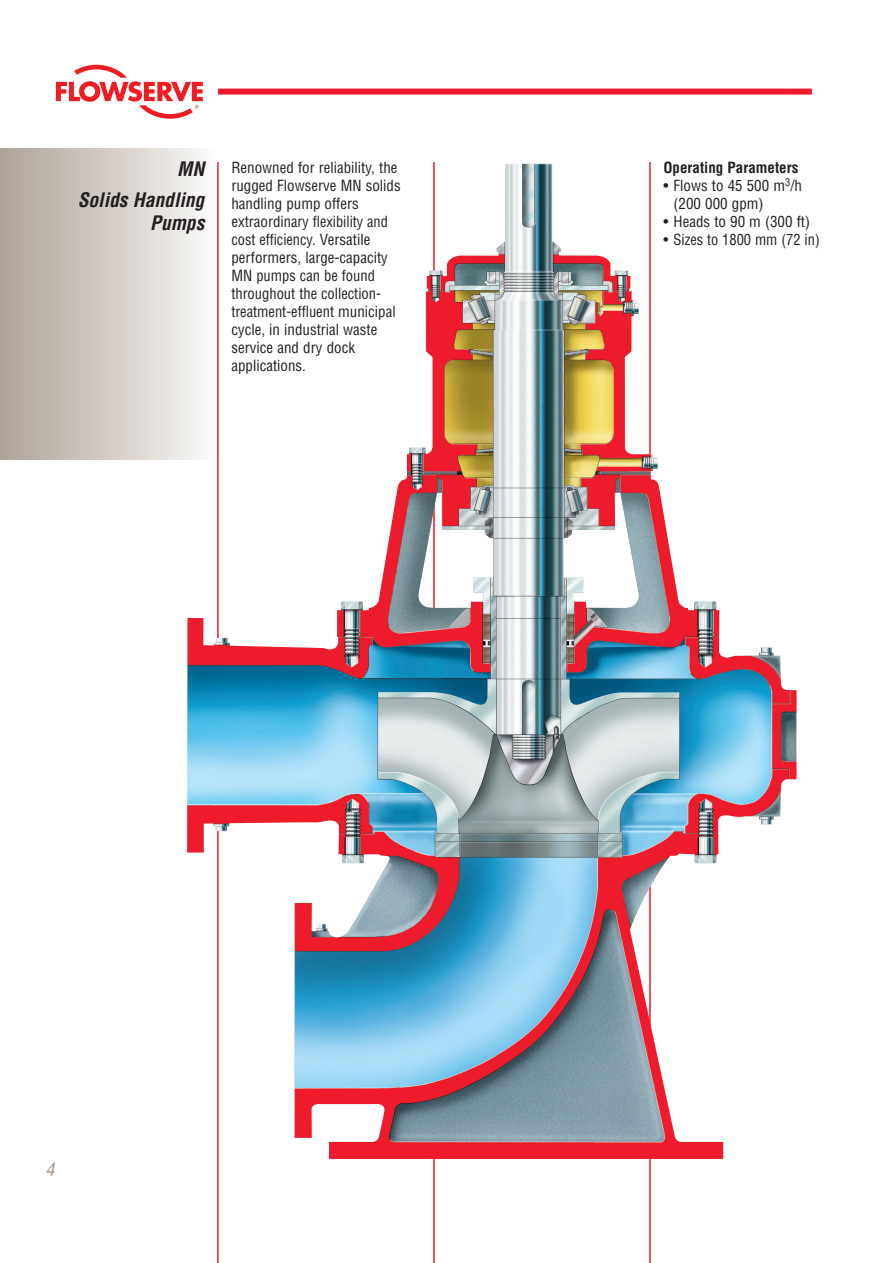
<style>
.page{position:relative;width:893px;height:1263px;background:#fff}
.page>*{position:absolute;margin:0;border:0;box-sizing:border-box;transform-origin:0 0}
.L3__Page_Title{font:italic 700 condensed 19.5px "Helvetica LT Std";color:#231f20}
.L4__PageTitle____083{font:italic 700 condensed 19.5px "Helvetica LT Std";color:#231f20}
.L13__Page_Numbers_Le{font:italic condensed 18px "Helvetica LT Std";color:#a1968b}
.L1__Body_Copy{font:condensed 15px/18px "Helvetica LT Std";color:#231f20}
.L1a__Body_Bulleted{font:condensed 15px/18px "Helvetica LT Std";color:#231f20}
.L1a__Body_Bulleted-2{font:condensed 15px "Helvetica LT Std";color:#231f20;scale:.96 1}
.L2__Subhead{font:700 condensed 15px "Helvetica LT Std";color:#231f20}
</style>
<div class="page">
<div style="left:0;top:148px;width:218px;height:311px;background:linear-gradient(to right,#aea297,#fbfaf9)"></div>
<hr style="left:433px;top:162px;width:2px;height:1101px;background:#ee1d23">
<hr style="left:649px;top:162px;width:2px;height:1101px;background:#ee1d23">
<hr style="left:217px;top:162px;width:2px;height:1101px;background:#ee1d23">
<img style="left:187px;top:164px;width:609px;height:995px">
<svg style="left:56px;top:65px;width:147px;height:54px"></svg>
<div style="left:218px;top:89px;width:594px;height:6px;background:#ee1b2c"></div>
<div style="left:231px;top:162px;width:176px;height:228px;background:#fff"></div>
<div style="left:663px;top:162px;width:167px;height:185px;background:#fff"></div>
<p class="L4__PageTitle____083" style="left:177px;top:157px;width:29px">MN</p>
<p class="L3__Page_Title" style="left:78px;top:188px;width:128px">Solids Handling</p>
<p class="L3__Page_Title" style="left:150px;top:211px;width:56px">Pumps</p>
<p class="L1__Body_Copy" style="left:231px;top:158px;width:171px">Renowned for reliability, the rugged Flowserve MN solids handling pump offers extraordinary flexibility and cost efficiency. Versatile performers, large-capacity<br>MN pumps can be found throughout the collection&shy;treatment-effluent municipal cycle, in industrial waste service and dry dock applications.</p>
<p class="L2__Subhead" style="left:663px;top:158px;width:136px">Operating Parameters</p>
<p class="L1a__Body_Bulleted" style="left:674px;top:176px;width:130px;text-indent:-10px">• Flows to 45 500 m<sup>3</sup>/h (200 000 gpm)</p>
<p class="L1a__Body_Bulleted" style="left:663px;top:212px;width:148px">• Heads to 90 m (300 ft)</p>
<p class="L1a__Body_Bulleted-2" style="left:663px;top:230px;width:164px">• Sizes to 1800 mm (72 in)</p>
<p class="L13__Page_Numbers_Le" style="left:45px;top:1158px;width:10px">4</p>
</div>
